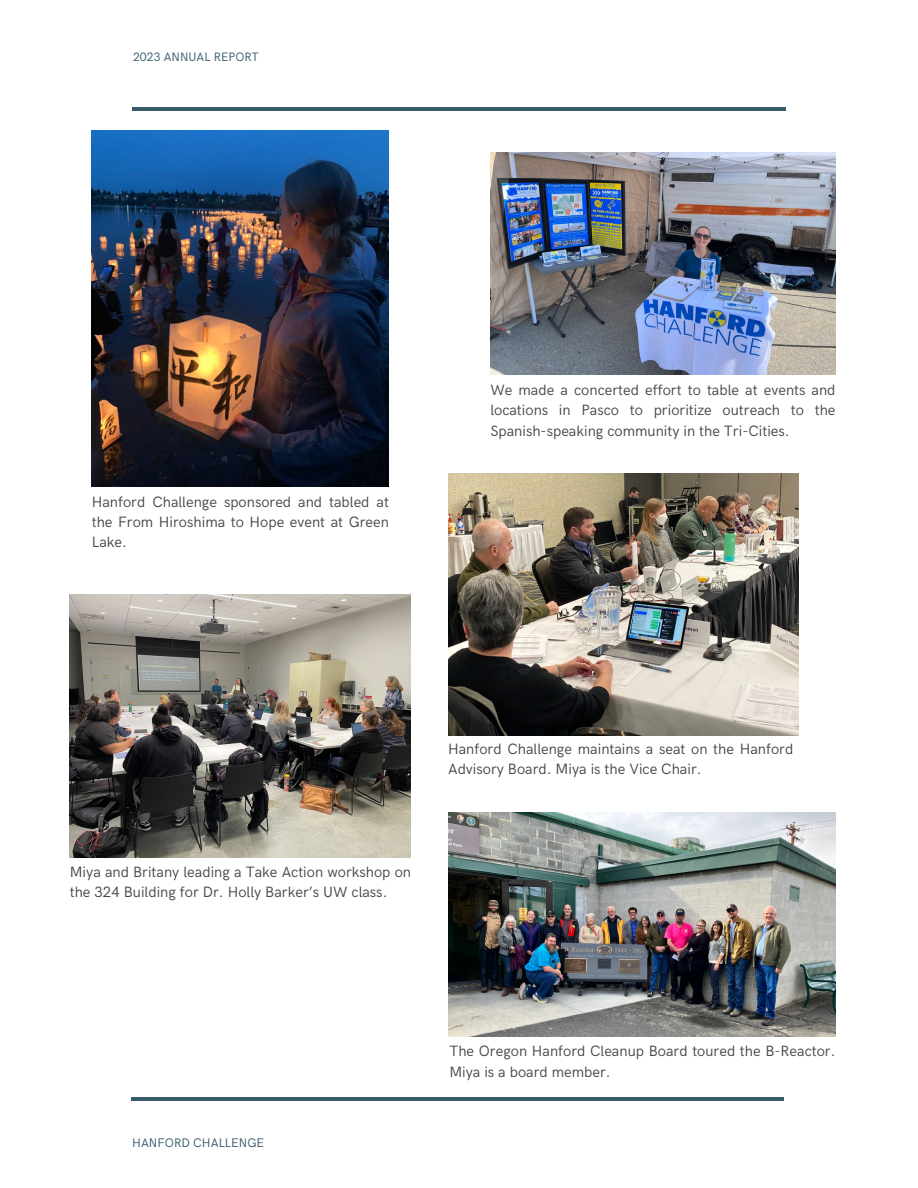
<style>
.page{position:relative;width:918px;height:1188px;background:#fff}
.page>*{position:absolute;margin:0;border:0;box-sizing:border-box;transform-origin:0 0}
.t1{font:15px/20.2px "HK Grotesk";color:#464746}
.t2{font:12.45px "HK Grotesk";color:#365b6d}
.t3{font:12.15px "HK Grotesk";color:#365b6d}
</style>
<div class="page">
<hr style="left:131px;top:1097px;width:653px;height:4px;background:#365b6d">
<hr style="left:133px;top:107px;width:653px;height:4px;background:#365b6d">
<img style="left:92px;top:131px;width:297px;height:356px">
<img style="left:490px;top:152px;width:346px;height:223px">
<img style="left:448px;top:473px;width:350px;height:263px">
<img style="left:70px;top:594px;width:341px;height:263px">
<img style="left:448px;top:812px;width:387px;height:224px">
<p class="t3" style="left:133px;top:50px;width:127px">2023 ANNUAL REPORT</p>
<p class="t1" style="left:92px;top:492px;width:299px;text-align:justify">Hanford Challenge sponsored and tabled at the From Hiroshima to Hope event at Green Lake.</p>
<p class="t1" style="left:490px;top:381px;width:347px;text-align:justify">We made a concerted effort to table at events and locations in Pasco to prioritize outreach to the Spanish-speaking community in the Tri-Cities.</p>
<p class="t1" style="left:70px;top:862px;width:343px">Miya and Britany leading a Take Action workshop on the 324 Building for Dr. Holly Barker’s UW class.</p>
<p class="t1" style="left:448px;top:740px;width:347px">Hanford Challenge maintains a seat on the Hanford<br>Advisory Board. Miya is the Vice Chair.</p>
<p class="t2" style="left:132px;top:1136px;width:133px">HANFORD CHALLENGE</p>
<p class="t1" style="left:449px;top:1042px;width:388px">The Oregon Hanford Cleanup Board toured the B-Reactor.<br>Miya is a board member.</p>
</div>
